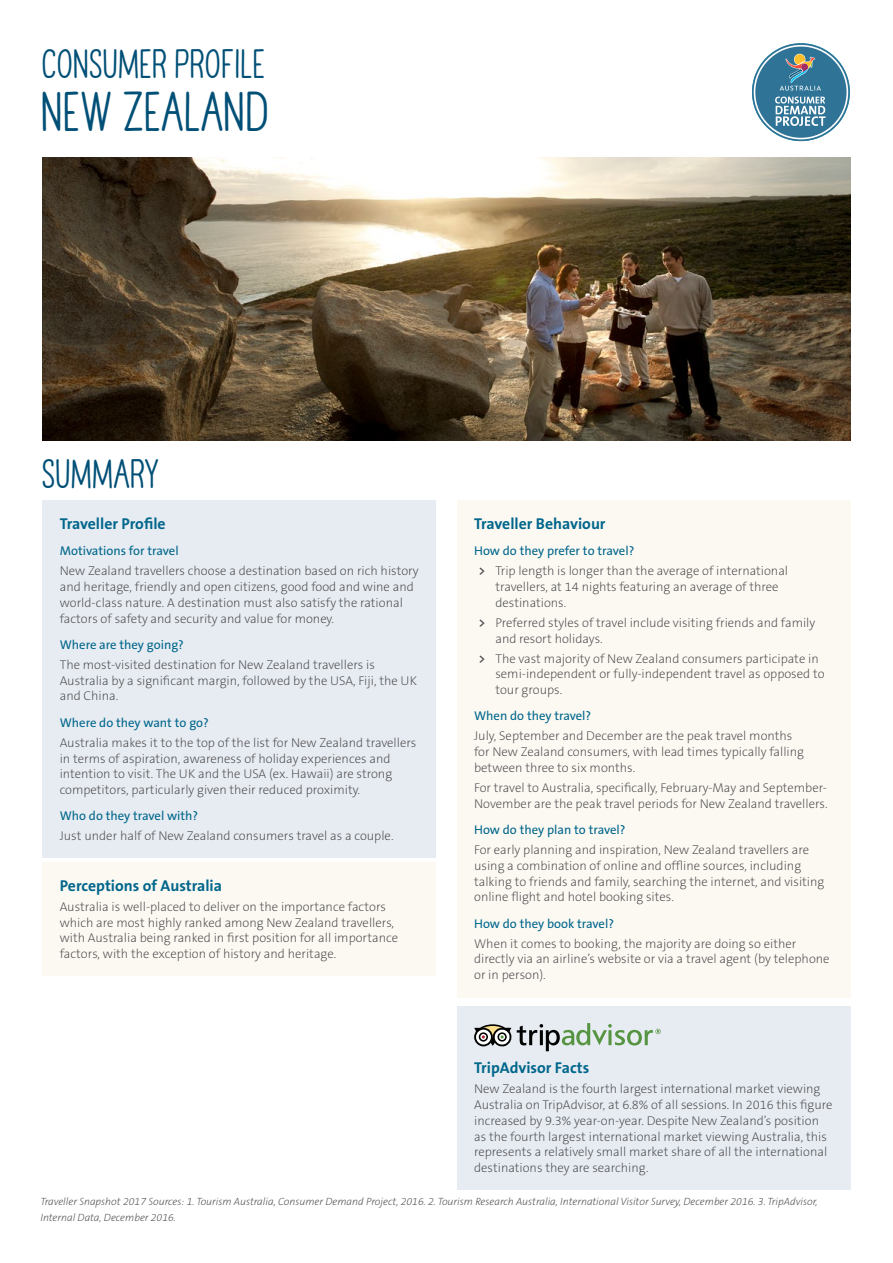
<style>
.page{position:relative;width:893px;height:1263px;background:#fff}
.page>*{position:absolute;margin:0;border:0;box-sizing:border-box;transform-origin:0 0}
.t1{font:700 49.2px "TAHAVEANICEDAY Basic";letter-spacing:.005em;color:#004f76}
.t2{font:700 36.15px "TAHAVEANICEDAY Basic";color:#004f76}
.t3{font:700 15.75px "The Sans B7";color:#00668b}
.t4{font:200 12.75px/15.8px "The Sans B2";color:#464547}
.t5{font:12.75px "The Sans B5 Plain";color:#00668b}
.t6{font:italic 200 10.5px/15.8px "The Sans B2";color:#464547}
.s1{font-family:"The Sans B6";font-weight:600}
</style>
<div class="page">
<svg style="left:752px;top:43px;width:98px;height:98px;background:#3f7e9e"></svg>
<div style="left:754px;top:45px;width:94px;height:94px;border:2px solid #fff;border-radius:50%"></div>
<svg style="left:780px;top:54px;width:41px;height:37px;background:#588395"></svg>
<svg style="left:775px;top:97px;width:50px;height:29px"></svg>
<div style="left:457px;top:1006px;width:393px;height:183px;background:#e7ecf2"></div>
<svg style="left:474px;top:1023px;width:187px;height:28px"></svg>
<div style="left:43px;top:500px;width:393px;height:357px;background:#e7ecf2"></div>
<div style="left:457px;top:500px;width:393px;height:497px;background:#fcf9f3"></div>
<div style="left:43px;top:862px;width:393px;height:113px;background:#fcf9f3"></div>
<img style="left:43px;top:157px;width:807px;height:283px">
<h2 class="t2" style="left:43px;top:43px;width:225px">CONSUMER PROFILE</h2>
<h1 class="t1" style="left:43px;top:82px;width:231px">NEW ZEALAND</h1>
<h2 class="t2" style="left:43px;top:452px;width:119px">SUMMARY</h2>
<p class="t3" style="left:60px;top:515px;width:107px">Traveller Profile</p>
<p class="t5" style="left:60px;top:544px;width:120px">Motivations for travel</p>
<p class="t4" style="left:60px;top:564px;width:360px">New Zealand travellers choose a destination based on rich history and heritage, friendly and open citizens, good food and wine and world-class nature. A destination must also satisfy the rational factors of safety and security and value for money.</p>
<p class="t5" style="left:60px;top:638px;width:126px">Where are they going?</p>
<p class="t4" style="left:60px;top:657px;width:359px">The most-visited destination for New Zealand travellers is<br>Australia by a significant margin, followed by the USA, Fiji, the UK and China.</p>
<p class="t5" style="left:60px;top:716px;width:151px">Where do they want to go?</p>
<p class="t4" style="left:60px;top:735px;width:358px">Australia makes it to the top of the list for New Zealand travellers in terms of aspiration, awareness of holiday experiences and intention to visit. The UK and the USA (ex. Hawaii) are strong competitors, particularly given their reduced proximity.</p>
<p class="t5" style="left:60px;top:809px;width:140px">Who do they travel with?</p>
<p class="t4" style="left:60px;top:829px;width:335px">Just under half of New Zealand consumers travel as a couple.</p>
<p class="t3" style="left:60px;top:877px;width:164px">Perceptions of Australia</p>
<p class="t4" style="left:60px;top:899px;width:340px">Australia is well-placed to deliver on the importance factors which are most highly ranked among New Zealand travellers, with Australia being ranked in first position for all importance factors, with the exception of history and heritage.</p>
<p class="t3" style="left:474px;top:515px;width:133px">Traveller Behaviour</p>
<p class="t5" style="left:474px;top:544px;width:162px">How do they prefer to travel?</p>
<p class="t4" style="left:495px;top:564px;width:294px;text-indent:-17px"><span class="s1">&gt;</span> Trip length is longer than the average of international travellers, at 14 nights featuring an average of three destinations.</p>
<p class="t4" style="left:495px;top:615px;width:321px;text-indent:-17px"><span class="s1">&gt;</span> Preferred styles of travel include visiting friends and family and resort holidays.</p>
<p class="t4" style="left:495px;top:651px;width:331px;text-indent:-17px"><span class="s1">&gt;</span> The vast majority of New Zealand consumers participate in semi-independent or fully-independent travel as opposed to tour groups.</p>
<p class="t5" style="left:474px;top:709px;width:119px">When do they travel?</p>
<p class="t4" style="left:474px;top:729px;width:331px">July, September and December are the peak travel months for New Zealand consumers, with lead times typically falling between three to six months.</p>
<p class="t4" style="left:474px;top:780px;width:355px">For travel to Australia, specifically, February-May and September-<br>November are the peak travel periods for New Zealand travellers.</p>
<p class="t5" style="left:474px;top:823px;width:153px">How do they plan to travel?</p>
<p class="t4" style="left:474px;top:842px;width:352px">For early planning and inspiration, New Zealand travellers are using a combination of online and offline sources, including talking to friends and family, searching the internet, and visiting online flight and hotel booking sites.</p>
<p class="t5" style="left:474px;top:917px;width:141px">How do they book travel?</p>
<p class="t4" style="left:474px;top:936px;width:357px">When it comes to booking, the majority are doing so either directly via an airline’s website or via a travel agent (by telephone or in person).</p>
<p class="t3" style="left:474px;top:1060px;width:117px">TripAdvisor Facts</p>
<p class="t4" style="left:474px;top:1082px;width:360px">New Zealand is the fourth largest international market viewing Australia on TripAdvisor, at 6.8% of all sessions. In 2016 this figure increased by 9.3% year-on-year. Despite New Zealand’s position as the fourth largest international market viewing Australia, this represents a relatively small market share of all the international destinations they are searching.</p>
<p class="t6" style="left:40px;top:1194px;width:779px">Traveller Snapshot 2017 Sources: 1. Tourism Australia, Consumer Demand Project, 2016. 2. Tourism Research Australia, International Visitor Survey, December 2016. 3. TripAdvisor,<br>Internal Data, December 2016.</p>
</div>
